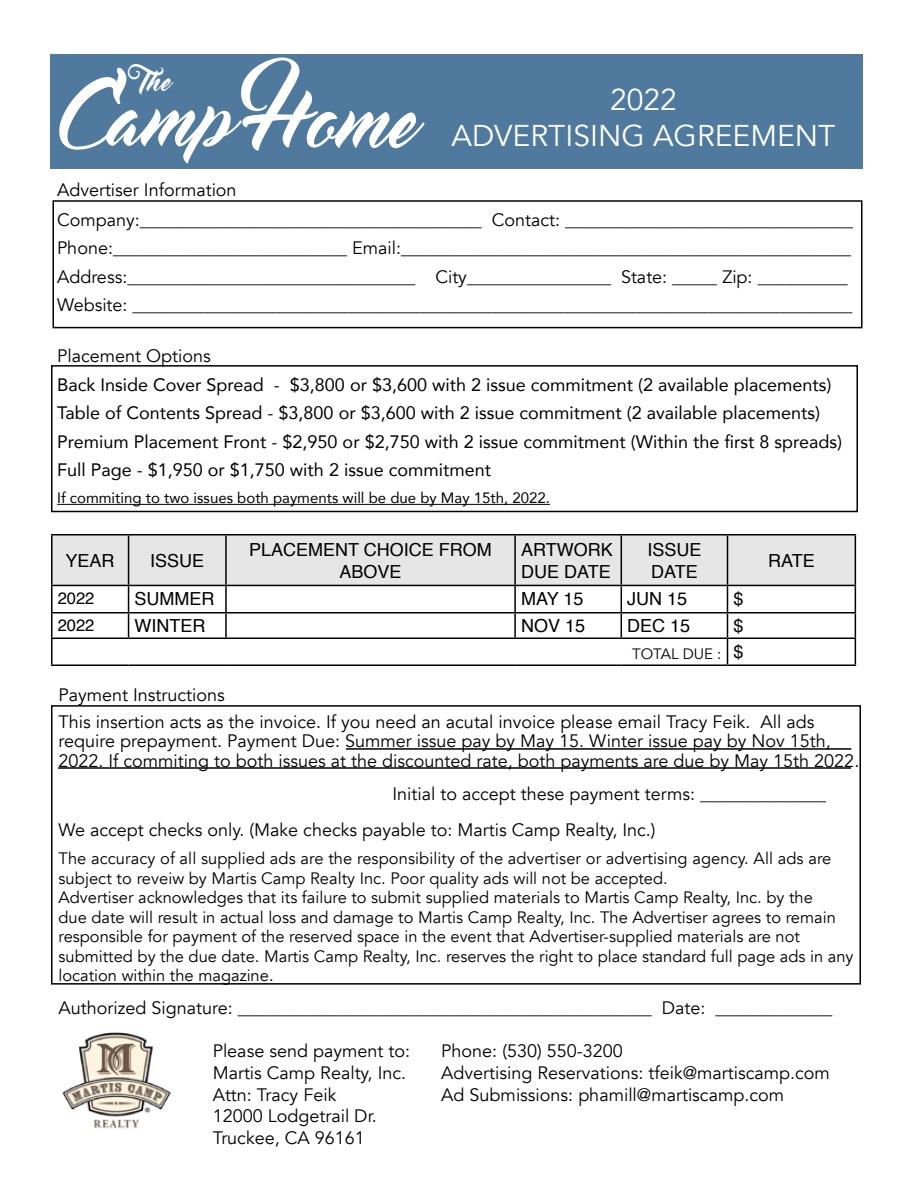
<style>
.page{position:relative;width:918px;height:1188px;background:#fff}
.page>*{position:absolute;margin:0;border:0;box-sizing:border-box;transform-origin:0 0}
.t1{font:72px "Master Of Break";color:#fff}
.t2{font:30px/36px "Avenir";color:#fff;text-align:center}
.t3{font:25.5px "Master Of Break";color:#fff}
.t4{font:18px/21.6px "Avenir";color:#000}
.t5{font:18px/28.5px "Avenir";color:#000}
.t6{font:18px/21.6px "Helvetica";color:#000}
.t7{font:16.5px/19.5px "Avenir";color:#000}
.t8{font:16.5px "Helvetica";color:#000}
.t9{font:15px "Avenir";color:#000}
.t10{font:15px "Avenir";color:#000}
.s1{font-family:"Helvetica";font-size:18px}
</style>
<div class="page">
<div style="left:51px;top:705px;width:810px;height:280px;border:2px solid #000"></div>
<div style="left:51px;top:365px;width:807px;height:147px;border:2px solid #000"></div>
<div style="left:52px;top:200px;width:810px;height:128px;border:2px solid #000"></div>
<hr style="left:51px;top:534px;width:78px;height:2px;background:#000">
<hr style="left:129px;top:534px;width:97px;height:2px;background:#000">
<hr style="left:226px;top:534px;width:289px;height:2px;background:#000">
<hr style="left:515px;top:534px;width:106px;height:2px;background:#000">
<hr style="left:621px;top:534px;width:107px;height:2px;background:#000">
<hr style="left:728px;top:534px;width:128px;height:2px;background:#000">
<svg style="left:51px;top:535px;width:805px;height:129px"></svg>
<hr style="left:51px;top:664px;width:78px;height:2px;background:#000">
<hr style="left:129px;top:664px;width:97px;height:2px;background:#000">
<hr style="left:226px;top:664px;width:289px;height:2px;background:#000">
<hr style="left:515px;top:664px;width:106px;height:2px;background:#000">
<hr style="left:621px;top:664px;width:107px;height:2px;background:#000">
<hr style="left:728px;top:664px;width:128px;height:2px;background:#000">
<img style="left:62px;top:1032px;width:109px;height:97px">
<hr style="left:346px;top:748px;width:505px;height:2px;background:#000">
<hr style="left:57px;top:504px;width:493px;height:1px;background:#000">
<hr style="left:58px;top:767px;width:793px;height:2px;background:#000">
<div style="left:50px;top:54px;width:812px;height:114px;background:#50799e"></div>
<h1 class="t1" style="left:63px;top:77px;width:352px;rotate:1deg">Camp Home</h1>
<h3 class="t3" style="left:139px;top:67px;width:37px">Th e</h3>
<h2 class="t2" style="left:451px;top:83px;width:385px">2022<br>ADVERTISING AGREEMENT</h2>
<p class="t4" style="left:57px;top:175px;width:798px;line-height:28.8px">Advertiser Information<br>Company:______________________________________ Contact: ________________________________ Phone:__________________________ Email:__________________________________________________ Address:________________________________ City________________ State: _____ Zip: __________ Website: ________________________________________________________________________________</p>
<p class="t4" style="left:57px;top:346px;width:155px">Placement Options</p>
<p class="t5" style="left:57px;top:370px;width:787px">Back Inside Cover Spread - $3,800 or $3,600 with 2 issue commitment (2 available placements)<br>Table of Contents Spread - $3,800 or $3,600 with 2 issue commitment (2 available placements)<br>Premium Placement Front - $2,950 or $2,750 with 2 issue commitment (Within the first 8 spreads)<br>Full Page - $1,950 or $1,750 with 2 issue commitment</p>
<p class="t9" style="left:57px;top:486px;width:494px">If commiting to two issues both payments will be due by May 15th, 2022.</p>
<p class="t6" style="left:66px;top:550px;width:51px">YEAR</p>
<p class="t6" style="left:150px;top:550px;width:56px">ISSUE</p>
<p class="t6" style="left:249px;top:539px;width:244px;text-align:center">PLACEMENT CHOICE FROM<br>ABOVE</p>
<p class="t6" style="left:521px;top:539px;width:93px">ARTWORK<br>DUE DATE</p>
<p class="t6" style="left:647px;top:539px;width:56px">ISSUE<br>DATE</p>
<p class="t6" style="left:768px;top:550px;width:48px">RATE</p>
<p class="t8" style="left:58px;top:585px;width:38px">2022</p>
<p class="t6" style="left:135px;top:588px;width:81px">SUMMER</p>
<p class="t6" style="left:521px;top:588px;width:64px">MAY 15</p>
<p class="t6" style="left:627px;top:588px;width:62px">JUN 15</p>
<p class="t6" style="left:734px;top:588px;width:12px">$</p>
<p class="t8" style="left:58px;top:613px;width:38px">2022</p>
<p class="t6" style="left:135px;top:616px;width:72px">WINTER</p>
<p class="t6" style="left:521px;top:616px;width:66px">NOV 15</p>
<p class="t6" style="left:627px;top:616px;width:65px">DEC 15</p>
<p class="t6" style="left:734px;top:616px;width:12px">$</p>
<p class="t10" style="left:632px;top:645px;width:113px">TOTAL DUE : <span class="s1">$</span></p>
<p class="t4" style="left:58px;top:681px;width:757px;line-height:27px">Payment Instructions<br>This insertion acts as the invoice. If you need an acutal invoice please email Tracy Feik. All ads</p>
<p class="t4" style="left:58px;top:732px;width:802px;line-height:19.5px">require prepayment. Payment Due: Summer issue pay by May 15. Winter issue pay by Nov 15th,<br>2022. If commiting to both issues at the discounted rate, both payments are due by May 15th 2022.</p>
<p class="t4" style="left:58px;top:776px;width:769px;line-height:36px;text-indent:334px">Initial to accept these payment terms: ______________<br>We accept checks only. (Make checks payable to: Martis Camp Realty, Inc.)</p>
<p class="t7" style="left:58px;top:849px;width:797px">The accuracy of all supplied ads are the responsibility of the advertiser or advertising agency. All ads are subject to reveiw by Martis Camp Realty Inc. Poor quality ads will not be accepted.<br>Advertiser acknowledges that its failure to submit supplied materials to Martis Camp Realty, Inc. by the<br>due date will result in actual loss and damage to Martis Camp Realty, Inc. The Advertiser agrees to remain responsible for payment of the reserved space in the event that Advertiser-supplied materials are not submitted by the due date. Martis Camp Realty, Inc. reserves the right to place standard full page ads in any location within the magazine.</p>
<p class="t4" style="left:58px;top:997px;width:775px">Authorized Signature: ______________________________________________ Date: _____________</p>
<p class="t4" style="left:213px;top:1041px;width:199px">Please send payment to:<br>Martis Camp Realty, Inc.<br>Attn: Tracy Feik<br>12000 Lodgetrail Dr.<br>Truckee, CA 96161</p>
<p class="t4" style="left:441px;top:1041px;width:390px">Phone: (530) 550-3200<br>Advertising Reservations: tfeik@martiscamp.com<br>Ad Submissions: phamill@martiscamp.com</p>
</div>
